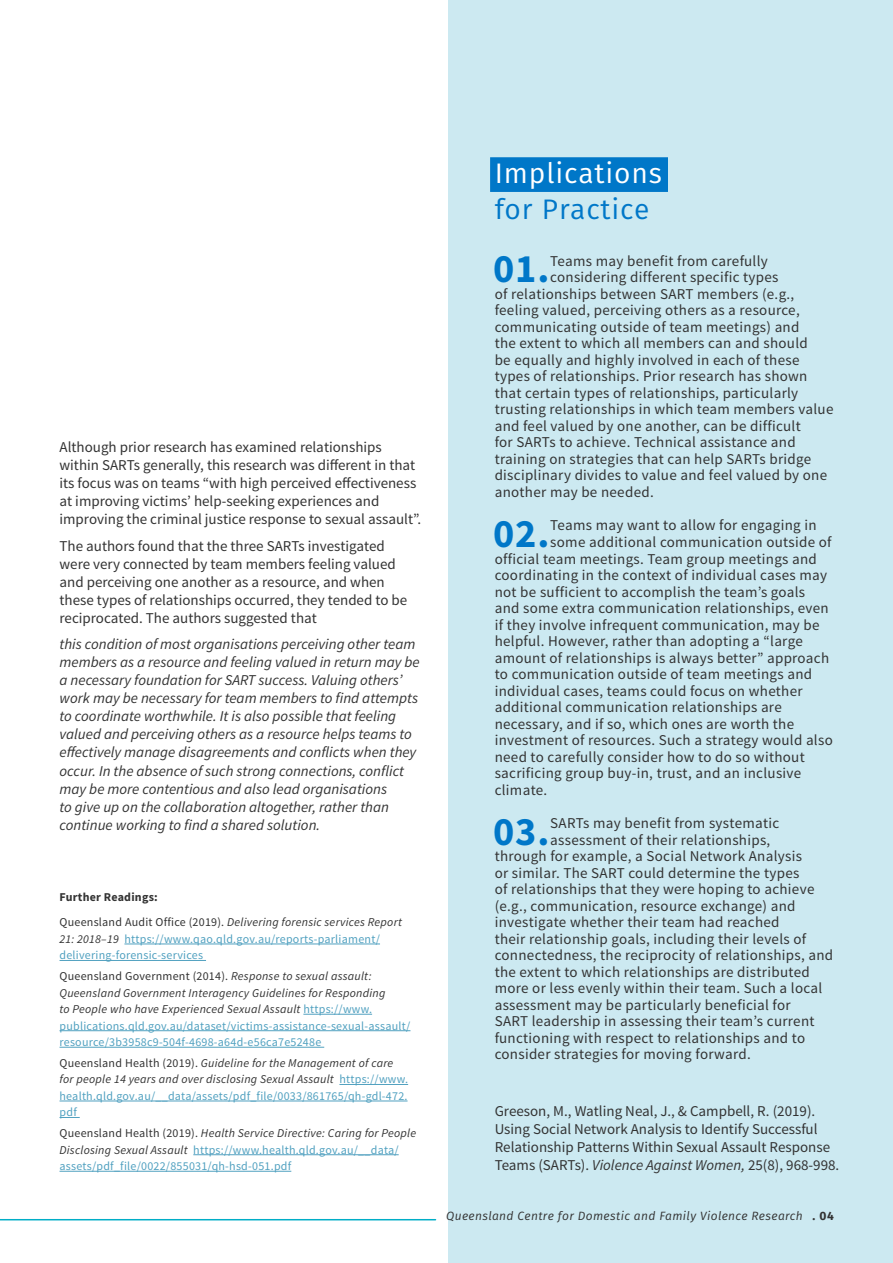
<style>
.page{position:relative;width:893px;height:1263px;background:#fff}
.page>*{position:absolute;margin:0;border:0;box-sizing:border-box;transform-origin:0 0}
.t1{font:700 40.35px "Source Sans Pro";color:#0077c8}
.t2{font:28.2px "Fira Sans";letter-spacing:.03em;color:#fff}
.t3{font:28.2px "Fira Sans";letter-spacing:.03em;color:#0077c8}
.t4{font:15px "Source Sans Pro";letter-spacing:.02em;color:#333}
.t5{font:15px/18px "Source Sans Pro";color:#333}
.t6{font:italic 15px/18px "Source Sans Pro";color:#333}
.t7{font:12px/16.5px "Source Sans Pro";letter-spacing:.02em;color:#51a1c0}
.t8{font:italic 12px "Fira Sans";letter-spacing:.03em;color:#333}
.t9{font:700 12px "Source Sans Pro";letter-spacing:.02em;color:#333}
.t10{font:700 12px "Fira Sans";color:#333}
.s1{color:#333}
.s2{font-style:italic;color:#333}
.s3{font-style:italic}
</style>
<div class="page">
<div style="left:449px;top:0;width:444px;height:1263px;background:#cce9f1"></div>
<hr style="left:0;top:1219px;width:436px;height:1px;background:#00aec7">
<div style="left:490px;top:157px;width:178px;height:35px;background:#0077c8"></div>
<hr style="left:124px;top:944px;width:256px;height:1px;background:#51a1c0">
<hr style="left:60px;top:960px;width:146px;height:1px;background:#51a1c0">
<hr style="left:303px;top:1014px;width:69px;height:1px;background:#51a1c0">
<hr style="left:60px;top:1030px;width:350px;height:1px;background:#51a1c0">
<hr style="left:60px;top:1047px;width:264px;height:1px;background:#51a1c0">
<hr style="left:339px;top:1084px;width:69px;height:1px;background:#51a1c0">
<hr style="left:60px;top:1101px;width:348px;height:1px;background:#51a1c0">
<svg style="left:60px;top:1117px;width:20px;height:1px"></svg>
<hr style="left:193px;top:1154px;width:206px;height:1px;background:#51a1c0">
<hr style="left:60px;top:1171px;width:231px;height:1px;background:#51a1c0">
<p class="t5" style="left:60px;top:439px;width:363px">Although prior research has examined relationships within SARTs generally, this research was different in that its focus was on teams “with high perceived effectiveness at improving victims’ help-seeking experiences and improving the criminal justice response to sexual assault”.</p>
<p class="t5" style="left:60px;top:537px;width:349px">The authors found that the three SARTs investigated were very connected by team members feeling valued and perceiving one another as a resource, and when these types of relationships occurred, they tended to be reciprocated. The authors suggested that</p>
<p class="t6" style="left:60px;top:635px;width:362px">this condition of most organisations perceiving other team members as a resource and feeling valued in return may be a necessary foundation for SART success. Valuing others’ work may be necessary for team members to find attempts to coordinate worthwhile. It is also possible that feeling valued and perceiving others as a resource helps teams to effectively manage disagreements and conflicts when they occur. In the absence of such strong connections, conflict may be more contentious and also lead organisations<br>to give up on the collaboration altogether, rather than continue working to find a shared solution.</p>
<p class="t9" style="left:60px;top:889px;width:100px">Further Readings:</p>
<p class="t7" style="left:60px;top:914px;width:344px"><span class="s1">Queensland Audit Office (2019).</span> <span class="s2">Delivering forensic services Report<br>21: 2018–19</span> https://www.qao.qld.gov.au/reports-parliament/ delivering-forensic-services</p>
<p class="t7" style="left:60px;top:968px;width:352px"><span class="s1">Queensland Government (2014).</span> <span class="s2">Response to sexual assault:<br>Queensland Government Interagency Guidelines for Responding<br>to People who have Experienced Sexual Assault</span> https://www. publications.qld.gov.au/dataset/victims-assistance-sexual-assault/ resource/3b3958c9-504f-4698-a64d-e56ca7e5248e</p>
<p class="t7" style="left:60px;top:1055px;width:350px"><span class="s1">Queensland Health (2019).</span> <span class="s2">Guideline for the Management of care for people 14 years and over disclosing Sexual Assault</span> https://www. health.qld.gov.au/__data/assets/pdf_file/0033/861765/qh-gdl-472. pdf</p>
<p class="t7" style="left:60px;top:1125px;width:358px"><span class="s1">Queensland Health (2019).</span> <span class="s2">Health Service Directive: Caring for People<br>Disclosing Sexual Assault</span> https://www.health.qld.gov.au/__data/ assets/pdf_file/0022/855031/qh-hsd-051.pdf</p>
<p class="t2" style="left:495px;top:154px;width:169px">Implications</p>
<p class="t3" style="left:495px;top:190px;width:157px">for Practice</p>
<p class="t1" style="left:493px;top:242px;width:53px">01.</p>
<p class="t4" style="left:550px;top:252px;width:219px">Teams may benefit from carefully</p>
<p class="t4" style="left:550px;top:268px;width:230px">considering different specific types</p>
<p class="t4" style="left:495px;top:285px;width:301px">of relationships between SART members (e.g.,</p>
<p class="t4" style="left:495px;top:301px;width:307px">feeling valued, perceiving others as a resource,</p>
<p class="t4" style="left:495px;top:318px;width:306px">communicating outside of team meetings) and</p>
<p class="t4" style="left:495px;top:334px;width:315px">the extent to which all members can and should</p>
<p class="t4" style="left:495px;top:351px;width:306px">be equally and highly involved in each of these</p>
<p class="t4" style="left:495px;top:367px;width:314px">types of relationships. Prior research has shown</p>
<p class="t4" style="left:495px;top:384px;width:305px">that certain types of relationships, particularly</p>
<p class="t4" style="left:495px;top:400px;width:340px">trusting relationships in which team members value</p>
<p class="t4" style="left:495px;top:417px;width:308px">and feel valued by one another, can be difficult</p>
<p class="t4" style="left:495px;top:433px;width:302px">for SARTs to achieve. Technical assistance and</p>
<p class="t4" style="left:495px;top:450px;width:318px">training on strategies that can help SARTs bridge</p>
<p class="t4" style="left:495px;top:466px;width:334px">disciplinary divides to value and feel valued by one</p>
<p class="t4" style="left:495px;top:483px;width:161px">another may be needed.</p>
<p class="t1" style="left:493px;top:506px;width:53px">02.</p>
<p class="t4" style="left:550px;top:516px;width:268px">Teams may want to allow for engaging in</p>
<p class="t4" style="left:550px;top:533px;width:283px">some additional communication outside of</p>
<p class="t4" style="left:495px;top:549px;width:324px">official team meetings. Team group meetings and</p>
<p class="t4" style="left:495px;top:566px;width:334px">coordinating in the context of individual cases may</p>
<p class="t4" style="left:495px;top:582px;width:312px">not be sufficient to accomplish the team’s goals</p>
<p class="t4" style="left:495px;top:599px;width:336px">and some extra communication relationships, even</p>
<p class="t4" style="left:495px;top:615px;width:326px">if they involve infrequent communication, may be</p>
<p class="t4" style="left:495px;top:632px;width:310px">helpful. However, rather than adopting a “large</p>
<p class="t4" style="left:495px;top:648px;width:336px">amount of relationships is always better” approach</p>
<p class="t4" style="left:495px;top:665px;width:319px">to communication outside of team meetings and</p>
<p class="t4" style="left:495px;top:681px;width:309px">individual cases, teams could focus on whether</p>
<p class="t4" style="left:495px;top:698px;width:289px">additional communication relationships are</p>
<p class="t4" style="left:495px;top:714px;width:301px">necessary, and if so, which ones are worth the</p>
<p class="t4" style="left:495px;top:731px;width:340px">investment of resources. Such a strategy would also</p>
<p class="t4" style="left:495px;top:747px;width:312px">need to carefully consider how to do so without</p>
<p class="t4" style="left:495px;top:764px;width:308px">sacrificing group buy-in, trust, and an inclusive</p>
<p class="t4" style="left:495px;top:780px;width:54px">climate.</p>
<p class="t1" style="left:493px;top:804px;width:53px">03.</p>
<p class="t4" style="left:550px;top:814px;width:231px">SARTs may benefit from systematic</p>
<p class="t4" style="left:550px;top:830px;width:222px">assessment of their relationships,</p>
<p class="t4" style="left:495px;top:847px;width:309px">through for example, a Social Network Analysis</p>
<p class="t4" style="left:495px;top:863px;width:306px">or similar. The SART could determine the types</p>
<p class="t4" style="left:495px;top:880px;width:321px">of relationships that they were hoping to achieve</p>
<p class="t4" style="left:495px;top:896px;width:302px">(e.g., communication, resource exchange) and</p>
<p class="t4" style="left:495px;top:913px;width:286px">investigate whether their team had reached</p>
<p class="t4" style="left:495px;top:929px;width:313px">their relationship goals, including their levels of</p>
<p class="t4" style="left:495px;top:946px;width:340px">connectedness, the reciprocity of relationships, and</p>
<p class="t4" style="left:495px;top:962px;width:317px">the extent to which relationships are distributed</p>
<p class="t4" style="left:495px;top:979px;width:329px">more or less evenly within their team. Such a local</p>
<p class="t4" style="left:495px;top:995px;width:298px">assessment may be particularly beneficial for</p>
<p class="t4" style="left:495px;top:1012px;width:321px">SART leadership in assessing their team’s current</p>
<p class="t4" style="left:495px;top:1028px;width:312px">functioning with respect to relationships and to</p>
<p class="t4" style="left:495px;top:1045px;width:258px">consider strategies for moving forward.</p>
<p class="t5" style="left:495px;top:1102px;width:346px">Greeson, M., Watling Neal, J., &amp; Campbell, R. (2019).<br>Using Social Network Analysis to Identify Successful Relationship Patterns Within Sexual Assault Response Teams (SARTs). <span class="s3">Violence Against Women,</span> 25(8), 968-998.</p>
<p class="t8" style="left:446px;top:1208px;width:358px">Queensland Centre for Domestic and Family Violence Research</p>
<p class="t10" style="left:812px;top:1208px;width:23px">. 04</p>
</div>
